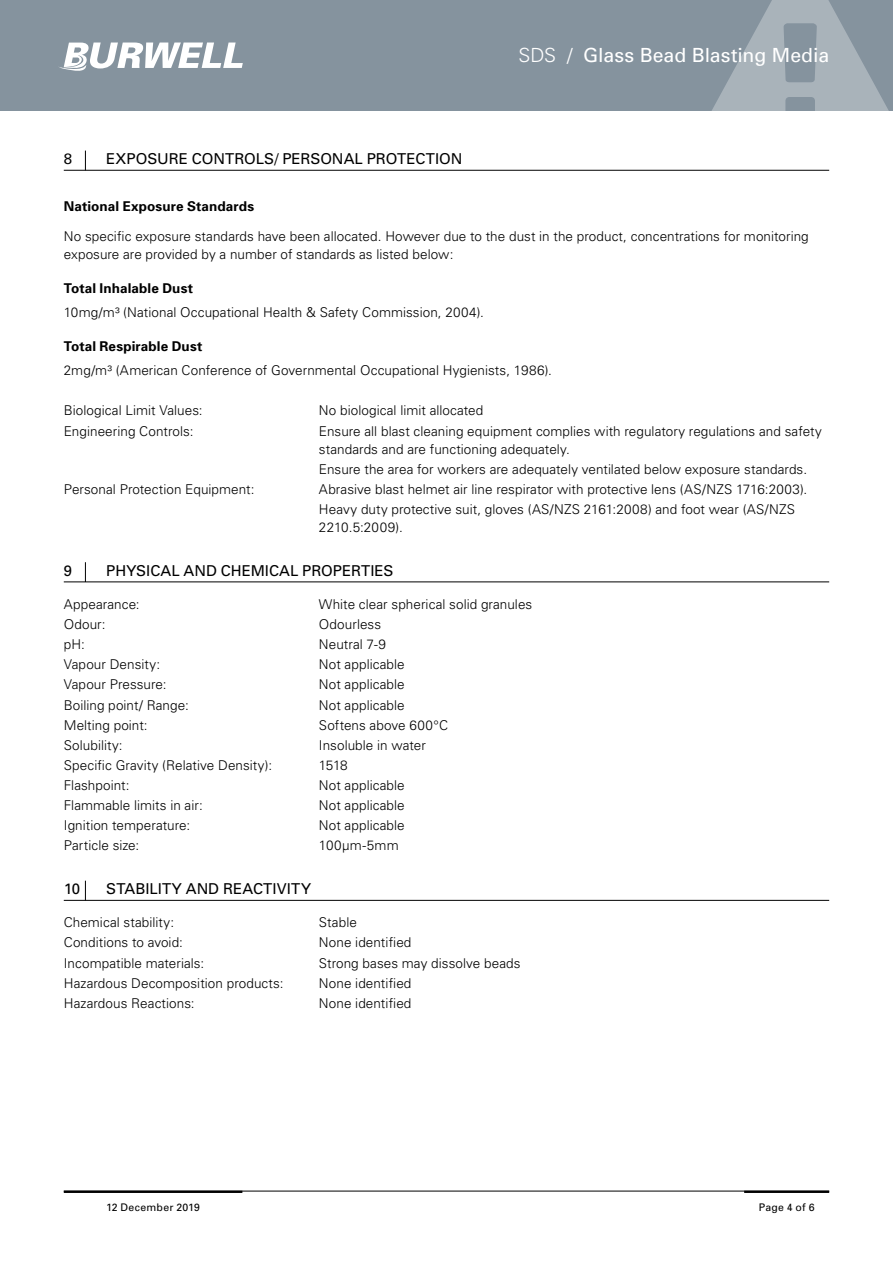
<style>
.page{position:relative;width:893px;height:1263px;background:#fff}
.page>*{position:absolute;margin:0;border:0;box-sizing:border-box;transform-origin:0 0}
.t1{font:19.5px "Univers";color:#fff}
.t2{font:15px "Univers";color:#000}
.t3{font:300 13.5px/18px "Univers";letter-spacing:.005em;color:#000}
.t4{font:700 13.5px "Univers";letter-spacing:.01em;color:#000}
.t5{font:10.5px "Univers";letter-spacing:.02em;color:#000}
.s1{font-weight:300}
</style>
<div class="page">
<div style="left:0;top:0;width:893px;height:111px;background:#85939e"></div>
<svg style="left:712px;top:0;width:177px;height:111px"></svg>
<hr style="left:744px;top:1191px;width:85px;height:2px;background:#000">
<hr style="left:64px;top:1191px;width:178px;height:2px;background:#000">
<svg style="left:59px;top:43px;width:184px;height:28px"></svg>
<hr style="left:64px;top:1191px;width:765px;height:1px;background:#000">
<hr style="left:64px;top:170px;width:765px;height:1px;background:#000">
<hr style="left:64px;top:581px;width:765px;height:1px;background:#000">
<hr style="left:64px;top:900px;width:765px;height:1px;background:#000">
<svg style="left:85px;top:151px;width:1px;height:19px"></svg>
<svg style="left:85px;top:562px;width:1px;height:19px"></svg>
<svg style="left:85px;top:881px;width:1px;height:19px"></svg>
<h1 class="t1" style="left:518px;top:43px;width:312px"><span class="s1">SDS /</span> Glass Bead Blasting Media</h1>
<p class="t2" style="left:64px;top:150px;width:10px">8</p>
<p class="t2" style="left:106px;top:150px;width:358px">EXPOSURE CONTROLS/ PERSONAL PROTECTION</p>
<p class="t4" style="left:64px;top:197px;width:192px">National Exposure Standards</p>
<p class="t3" style="left:64px;top:227px;width:746px">No specific exposure standards have been allocated. However due to the dust in the product, concentrations for monitoring exposure are provided by a number of standards as listed below:</p>
<p class="t4" style="left:64px;top:279px;width:131px">Total Inhalable Dust</p>
<p class="t3" style="left:64px;top:303px;width:422px">10mg/m³ (National Occupational Health &amp; Safety Commission, 2004).</p>
<p class="t4" style="left:64px;top:337px;width:140px">Total Respirable Dust</p>
<p class="t3" style="left:64px;top:361px;width:490px">2mg/m³ (American Conference of Governmental Occupational Hygienists, 1986).</p>
<p class="t3" style="left:64px;top:401px;width:140px">Biological Limit Values:</p>
<p class="t3" style="left:319px;top:401px;width:166px">No biological limit allocated</p>
<p class="t3" style="left:64px;top:421px;width:131px">Engineering Controls:</p>
<p class="t3" style="left:319px;top:421px;width:504px">Ensure all blast cleaning equipment complies with regulatory regulations and safety standards and are functioning adequately.</p>
<p class="t3" style="left:319px;top:459px;width:490px">Ensure the area for workers are adequately ventilated below exposure standards.</p>
<p class="t3" style="left:64px;top:480px;width:192px">Personal Protection Equipment:</p>
<p class="t3" style="left:319px;top:479px;width:490px;line-height:20.1px">Abrasive blast helmet air line respirator with protective lens (AS/NZS 1716:2003).<br>Heavy duty protective suit, gloves (AS/NZS 2161:2008) and foot wear (AS/NZS</p>
<p class="t3" style="left:319px;top:518px;width:85px">2210.5:2009).</p>
<p class="t2" style="left:64px;top:561px;width:10px">9</p>
<p class="t2" style="left:106px;top:561px;width:289px">PHYSICAL AND CHEMICAL PROPERTIES</p>
<p class="t3" style="left:64px;top:595px;width:77px">Appearance:</p>
<p class="t3" style="left:319px;top:595px;width:215px">White clear spherical solid granules</p>
<p class="t3" style="left:64px;top:615px;width:43px">Odour:</p>
<p class="t3" style="left:319px;top:615px;width:64px">Odourless</p>
<p class="t3" style="left:64px;top:635px;width:23px">pH:</p>
<p class="t3" style="left:319px;top:635px;width:69px">Neutral 7-9</p>
<p class="t3" style="left:64px;top:655px;width:98px">Vapour Density:</p>
<p class="t3" style="left:319px;top:655px;width:87px">Not applicable</p>
<p class="t3" style="left:64px;top:675px;width:104px">Vapour Pressure:</p>
<p class="t3" style="left:319px;top:675px;width:87px">Not applicable</p>
<p class="t3" style="left:64px;top:695px;width:127px">Boiling point/ Range:</p>
<p class="t3" style="left:319px;top:695px;width:87px">Not applicable</p>
<p class="t3" style="left:64px;top:715px;width:85px">Melting point:</p>
<p class="t3" style="left:319px;top:715px;width:131px">Softens above 600°C</p>
<p class="t3" style="left:64px;top:736px;width:60px">Solubility:</p>
<p class="t3" style="left:319px;top:736px;width:108px">Insoluble in water</p>
<p class="t3" style="left:64px;top:756px;width:210px">Specific Gravity (Relative Density):</p>
<p class="t3" style="left:319px;top:756px;width:30px">1518</p>
<p class="t3" style="left:64px;top:776px;width:67px">Flashpoint:</p>
<p class="t3" style="left:319px;top:776px;width:87px">Not applicable</p>
<p class="t3" style="left:64px;top:796px;width:140px">Flammable limits in air:</p>
<p class="t3" style="left:319px;top:796px;width:87px">Not applicable</p>
<p class="t3" style="left:64px;top:816px;width:128px">Ignition temperature:</p>
<p class="t3" style="left:319px;top:816px;width:87px">Not applicable</p>
<p class="t3" style="left:64px;top:836px;width:77px">Particle size:</p>
<p class="t3" style="left:319px;top:836px;width:81px">100µm-5mm</p>
<p class="t2" style="left:64px;top:880px;width:18px">10</p>
<p class="t2" style="left:106px;top:880px;width:206px">STABILITY AND REACTIVITY</p>
<p class="t3" style="left:64px;top:913px;width:112px">Chemical stability:</p>
<p class="t3" style="left:319px;top:913px;width:39px">Stable</p>
<p class="t3" style="left:64px;top:933px;width:121px">Conditions to avoid:</p>
<p class="t3" style="left:319px;top:933px;width:94px">None identified</p>
<p class="t3" style="left:64px;top:953px;width:142px">Incompatible materials:</p>
<p class="t3" style="left:319px;top:953px;width:203px">Strong bases may dissolve beads</p>
<p class="t3" style="left:64px;top:973px;width:221px">Hazardous Decomposition products:</p>
<p class="t3" style="left:319px;top:973px;width:94px">None identified</p>
<p class="t3" style="left:64px;top:994px;width:132px">Hazardous Reactions:</p>
<p class="t3" style="left:319px;top:994px;width:94px">None identified</p>
<p class="t5" style="left:106px;top:1200px;width:95px">12 December 2019</p>
<p class="t5" style="left:759px;top:1200px;width:57px">Page 4 of 6</p>
</div>
